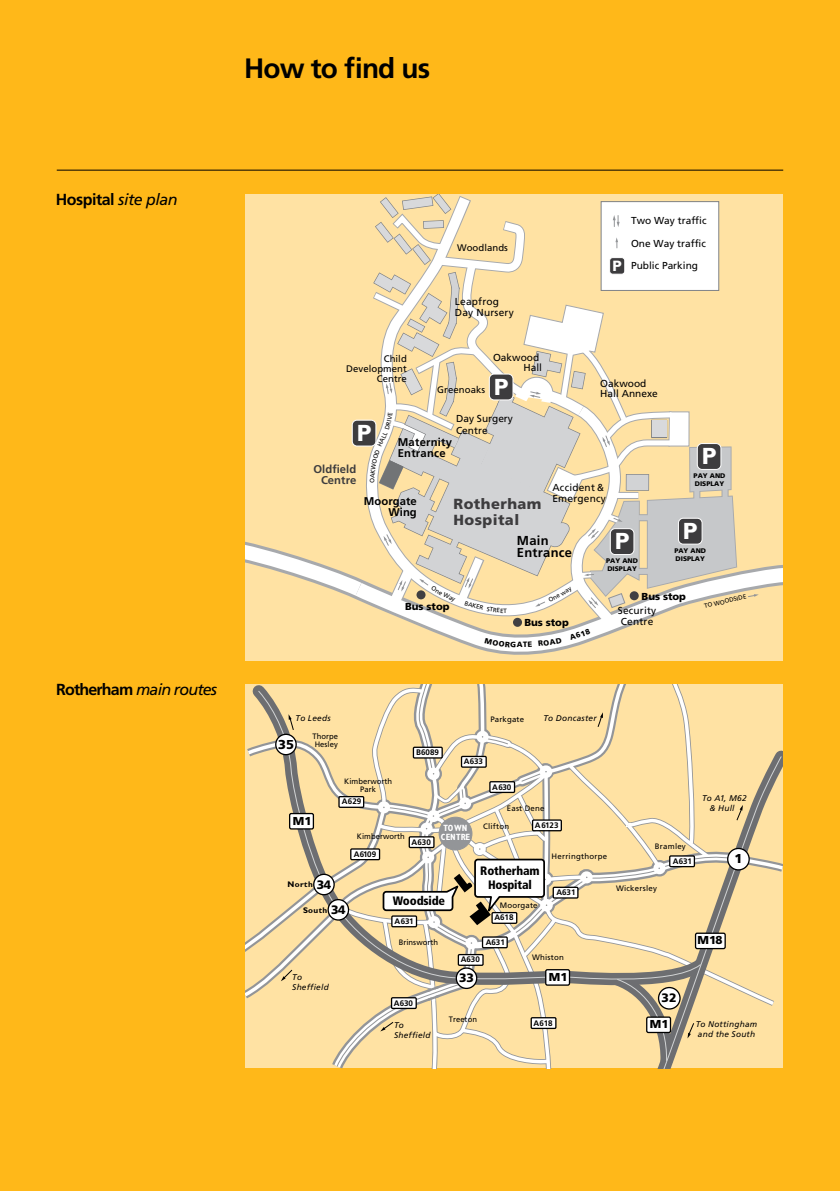
<style>
.page{position:relative;width:840px;height:1191px;background:#fff}
.page>*{position:absolute;margin:0;border:0;box-sizing:border-box;transform-origin:0 0}
.t1{font:700 28px "Frutiger";letter-spacing:-.03em;color:#000}
.t2{font:700 23.6px "Gill Sans";color:#fff}
.t3{font:italic 16px "Frutiger";letter-spacing:-.05em;color:#000}
.t4{font:700 16px "Frutiger";letter-spacing:-.03em;color:#000}
.t5{font:700 15.2px "Gill Sans";color:#fff}
.t6{font:900 14.6px/15.8px "Frutiger";letter-spacing:.03em;color:#3d3c3e}
.t7{font:700 13px/12px "Frutiger";letter-spacing:.02em;color:#000}
.t8{font:900 12.8px "Frutiger";color:#000}
.t9{font:900 condensed 12.2px/14px "Frutiger";letter-spacing:-.015em;color:#000;text-align:center}
.t10{font:900 12.2px "Frutiger";letter-spacing:-.02em;color:#000}
.t11{font:900 11.6px "Frutiger";color:#000}
.t12{font:700 11.2px/11.2px "Frutiger";letter-spacing:.02em;color:#000;text-align:right}
.t13{font:700 11.2px/11.2px "Frutiger";letter-spacing:.005em;color:#3d3c3e;text-align:right}
.t14{font:10.2px/12px "Frutiger";color:#000}
.t15{font:10.2px/10.6px "Frutiger";letter-spacing:.02em;color:#000}
.t16{font:900 10.2px "Frutiger";letter-spacing:-.005em;color:#000}
.t17{font:9.6px/10.2px "Frutiger";letter-spacing:.005em;color:#000;text-align:right}
.t18{font:700 condensed 9px/8.6px "Gill Sans";letter-spacing:-.01em;color:#fff;text-align:center}
.t19{font:italic 8.4px/10px "Frutiger";letter-spacing:.03em;color:#000}
.t20{font:700 8.2px "Gill Sans";letter-spacing:.05em;color:#000}
.t21{font:700 8px "Frutiger";color:#000}
.t22{font:7.8px/8.8px "Frutiger";letter-spacing:.02em;color:#000}
.t23{font:900 7.6px "Frutiger";color:#000}
.t24{font:900 6.6px/8px "Frutiger";color:#000}
.t25{font:6.2px "Frutiger";color:#000}
.s1{font-weight:400;font-style:italic}
.s2{font-weight:700;font-style:normal}
</style>
<div class="page">
<div style="left:0;top:0;width:839px;height:1191px;background:#ffb819"></div>
<svg style="left:245px;top:684px;width:537px;height:384px;background:#edd7a8"></svg>
<hr style="left:57px;top:170px;width:725px;height:1px;background:#000">
<div style="left:245px;top:194px;width:536px;height:466px;background:#ffe2a3"></div>
<svg style="left:473px;top:565px;width:308px;height:90px"></svg>
<svg style="left:747px;top:594px;width:11px;height:3px"></svg>
<svg style="left:245px;top:194px;width:492px;height:453px"></svg>
<h1 class="t1" style="left:244px;top:52px;width:187px">How to find us</h1>
<h3 class="t4" style="left:56px;top:190px;width:123px">Hospital <span class="s1">site plan</span></h3>
<h3 class="t3" style="left:56px;top:680px;width:162px"><span class="s2">Rotherham</span> main routes</h3>
<p class="t17" style="left:346px;top:353px;width:62px">Child<br>Development<br>Centre</p>
<p class="t17" style="left:457px;top:242px;width:52px">Woodlands</p>
<h3 class="t15" style="left:454px;top:297px;width:60px">Leapfrog<br>Day Nursery</h3>
<h3 class="t14" style="left:493px;top:352px;width:50px;line-height:10.4px;text-align:right">Oakwood<br>Hall</h3>
<p class="t17" style="left:437px;top:384px;width:50px">Greenoaks</p>
<h2 class="t2" style="left:493px;top:373px;width:17px">P</h2>
<h3 class="t5" style="left:612px;top:257px;width:11px">P</h3>
<h3 class="t14" style="left:630px;top:215px;width:77px">Two Way traffic</h3>
<h3 class="t14" style="left:630px;top:237px;width:76px">One Way traffic</h3>
<h3 class="t14" style="left:630px;top:260px;width:68px">Public Parking</h3>
<h3 class="t14" style="left:600px;top:378px;width:59px;line-height:10.6px">Oakwood<br>Hall Annexe</h3>
<h2 class="t2" style="left:356px;top:419px;width:17px">P</h2>
<h3 class="t13" style="left:313px;top:463px;width:44px">Oldfield<br>Centre</h3>
<h3 class="t14" style="left:456px;top:412px;width:58px">Day Surgery<br>Centre</h3>
<h3 class="t12" style="left:397px;top:437px;width:56px;text-align:left">Maternity<br>Entrance</h3>
<h3 class="t12" style="left:363px;top:495px;width:54px">Moorgate<br>Wing</h3>
<h3 class="t6" style="left:453px;top:496px;width:90px">Rotherham<br>Hospital</h3>
<h3 class="t15" style="left:552px;top:482px;width:55px">Accident &amp;<br>Emergency</h3>
<h3 class="t7" style="left:516px;top:534px;width:57px">Main<br>Entrance</h3>
<h2 class="t2" style="left:614px;top:527px;width:17px">P</h2>
<p class="t24" style="left:606px;top:557px;width:33px">PAY AND<br>DISPLAY</p>
<h2 class="t2" style="left:701px;top:442px;width:17px">P</h2>
<p class="t24" style="left:693px;top:472px;width:33px">PAY AND<br>DISPLAY</p>
<h2 class="t2" style="left:682px;top:517px;width:17px">P</h2>
<p class="t24" style="left:674px;top:547px;width:33px">PAY AND<br>DISPLAY</p>
<h3 class="t16" style="left:405px;top:600px;width:46px">Bus stop</h3>
<h3 class="t16" style="left:524px;top:616px;width:46px">Bus stop</h3>
<p class="t23" style="left:516px;top:640px;width:7px">A</p>
<h3 class="t16" style="left:641px;top:590px;width:46px">Bus stop</h3>
<h3 class="t15" style="left:617px;top:605px;width:40px">Security<br>Centre</h3>
<p class="t25" style="left:703px;top:602px;width:44px;rotate:-12deg">TO WOODSIDE</p>
<p class="t19" style="left:295px;top:713px;width:37px">To Leeds</p>
<p class="t22" style="left:490px;top:715px;width:35px">Parkgate</p>
<p class="t19" style="left:543px;top:713px;width:55px">To Doncaster</p>
<h3 class="t8" style="left:278px;top:736px;width:17px">35</h3>
<p class="t22" style="left:312px;top:731px;width:27px">Thorpe<br>Hesley</p>
<p class="t22" style="left:344px;top:777px;width:49px;line-height:7.8px;text-align:center">Kimberworth<br>Park</p>
<p class="t21" style="left:416px;top:747px;width:24px">B6089</p>
<p class="t21" style="left:463px;top:756px;width:21px">A633</p>
<p class="t21" style="left:492px;top:782px;width:21px">A630</p>
<h3 class="t11" style="left:292px;top:813px;width:20px">M1</h3>
<h3 class="t10" style="left:316px;top:877px;width:16px">34</h3>
<p class="t20" style="left:287px;top:879px;width:27px">North</p>
<p class="t21" style="left:341px;top:797px;width:21px">A629</p>
<p class="t22" style="left:357px;top:832px;width:49px">Kimberworth</p>
<p class="t21" style="left:411px;top:837px;width:21px">A630</p>
<p class="t21" style="left:353px;top:849px;width:24px">A6109</p>
<p class="t18" style="left:440px;top:824px;width:31px">TOWN<br>CENTRE</p>
<h3 class="t10" style="left:331px;top:902px;width:16px">34</h3>
<p class="t20" style="left:303px;top:906px;width:26px">South</p>
<h3 class="t9" style="left:392px;top:894px;width:54px">Woodside</h3>
<p class="t21" style="left:394px;top:916px;width:21px">A631</p>
<p class="t22" style="left:398px;top:938px;width:41px">Brinsworth</p>
<p class="t22" style="left:506px;top:804px;width:39px">East Dene</p>
<p class="t22" style="left:483px;top:821px;width:28px">Clifton</p>
<p class="t21" style="left:534px;top:820px;width:25px">A6123</p>
<h3 class="t9" style="left:480px;top:864px;width:61px">Rotherham<br>Hospital</h3>
<p class="t22" style="left:499px;top:901px;width:39px">Moorgate</p>
<p class="t21" style="left:494px;top:913px;width:21px">A618</p>
<p class="t21" style="left:485px;top:937px;width:21px">A631</p>
<p class="t22" style="left:551px;top:852px;width:57px">Herringthorpe</p>
<p class="t21" style="left:556px;top:887px;width:21px">A631</p>
<p class="t19" style="left:292px;top:972px;width:38px">To<br>Sheffield</p>
<p class="t21" style="left:393px;top:998px;width:21px">A630</p>
<p class="t19" style="left:394px;top:1020px;width:38px">To<br>Sheffield</p>
<p class="t21" style="left:460px;top:955px;width:21px">A630</p>
<h3 class="t10" style="left:459px;top:970px;width:16px">33</h3>
<p class="t22" style="left:448px;top:1014px;width:30px">Treeton</p>
<p class="t22" style="left:531px;top:952px;width:33px">Whiston</p>
<h3 class="t11" style="left:548px;top:970px;width:20px">M1</h3>
<p class="t21" style="left:533px;top:1018px;width:21px">A618</p>
<p class="t19" style="left:701px;top:793px;width:46px;text-align:center">To A1, M62 &amp; Hull</p>
<p class="t22" style="left:654px;top:841px;width:32px">Bramley</p>
<p class="t22" style="left:615px;top:884px;width:42px">Wickersley</p>
<p class="t21" style="left:672px;top:856px;width:21px">A631</p>
<h3 class="t8" style="left:734px;top:851px;width:9px">1</h3>
<h3 class="t10" style="left:661px;top:990px;width:16px">32</h3>
<h3 class="t11" style="left:649px;top:1017px;width:20px">M1</h3>
<h3 class="t11" style="left:697px;top:933px;width:26px">M18</h3>
<p class="t19" style="left:695px;top:1019px;width:63px">To Nottingham and the South</p>
</div>
